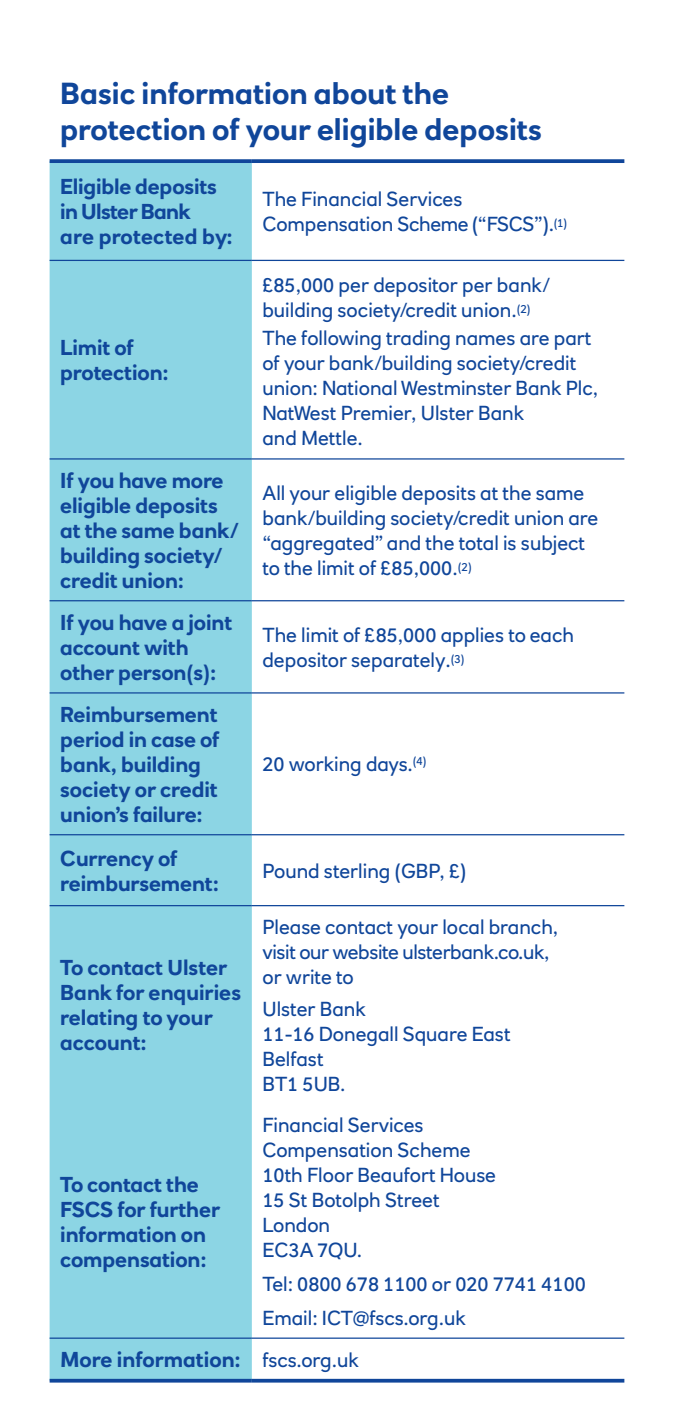
<style>
.page{position:relative;width:674px;height:1418px;background:#fff}
.page>*{position:absolute;margin:0;border:0;box-sizing:border-box;transform-origin:0 0}
.t1{font:700 30px/36px "RN House Sans";color:#10469a}
.t2{font:700 21.25px/25px "RN House Sans";letter-spacing:-.005em;color:#10469a}
.t3{font:20px/25px "RN House Sans";color:#10469a}
.s1{font-weight:400;font-size:20px}
</style>
<div class="page">
<div style="left:50px;top:163px;width:202px;height:1215px;background:#8cd5e4"></div>
<hr style="left:50px;top:260px;width:202px;height:1px;background:#10469a">
<hr style="left:252px;top:260px;width:372px;height:1px;background:#10469a">
<hr style="left:50px;top:458px;width:202px;height:1px;background:#10469a">
<hr style="left:252px;top:458px;width:372px;height:1px;background:#10469a">
<hr style="left:50px;top:600px;width:202px;height:1px;background:#10469a">
<hr style="left:252px;top:600px;width:372px;height:1px;background:#10469a">
<hr style="left:50px;top:692px;width:202px;height:1px;background:#10469a">
<hr style="left:252px;top:692px;width:372px;height:1px;background:#10469a">
<hr style="left:50px;top:834px;width:202px;height:1px;background:#10469a">
<hr style="left:252px;top:834px;width:372px;height:1px;background:#10469a">
<hr style="left:50px;top:905px;width:202px;height:1px;background:#10469a">
<hr style="left:252px;top:905px;width:372px;height:1px;background:#10469a">
<hr style="left:50px;top:1337px;width:202px;height:1px;background:#10469a">
<hr style="left:252px;top:1337px;width:372px;height:1px;background:#10469a">
<svg style="left:50px;top:159px;width:202px;height:4px"></svg>
<svg style="left:252px;top:159px;width:372px;height:4px"></svg>
<svg style="left:50px;top:1378px;width:202px;height:4px"></svg>
<svg style="left:252px;top:1378px;width:372px;height:4px"></svg>
<h1 class="t1" style="left:60px;top:75px;width:483px">Basic information about the protection of your eligible deposits</h1>
<p class="t2" style="left:60px;top:173px;width:174px">Eligible deposits in Ulster Bank<br>are protected by:</p>
<p class="t3" style="left:262px;top:186px;width:306px">The Financial Services<br>Compensation Scheme (“FSCS”).<sup>(1)</sup></p>
<p class="t2" style="left:60px;top:335px;width:110px">Limit of protection:</p>
<p class="t2" style="left:60px;top:467px;width:179px">If you have more eligible deposits at the same bank/ building society/ credit union:</p>
<p class="t2" style="left:60px;top:609px;width:173px">If you have a joint account with other person(s):</p>
<p class="t2" style="left:60px;top:701px;width:161px">Reimbursement period in case of bank, building society or credit union’s failure:</p>
<p class="t2" style="left:60px;top:845px;width:160px">Currency of reimbursement:</p>
<p class="t2" style="left:60px;top:955px;width:182px">To contact Ulster<br>Bank for enquiries relating to your account:</p>
<p class="t3" style="left:262px;top:272px;width:288px">£85,000 per depositor per bank/ building society/credit union.<sup>(2)</sup></p>
<p class="t3" style="left:262px;top:325px;width:337px">The following trading names are part of your bank/building society/credit union: National Westminster Bank Plc,<br>NatWest Premier, Ulster Bank<br>and Mettle.</p>
<p class="t3" style="left:262px;top:480px;width:337px">All your eligible deposits at the same bank/building society/credit union are “aggregated” and the total is subject to the limit of £85,000.<sup>(2)</sup></p>
<p class="t3" style="left:262px;top:622px;width:313px">The limit of £85,000 applies to each depositor separately.<sup>(3)</sup></p>
<p class="t3" style="left:262px;top:751px;width:166px">20 working days.<sup>(4)</sup></p>
<p class="t3" style="left:262px;top:858px;width:205px">Pound sterling (GBP, £)</p>
<p class="t3" style="left:262px;top:914px;width:297px">Please contact your local branch, visit our website ulsterbank.co.uk, or write to</p>
<p class="t3" style="left:262px;top:996px;width:249px">Ulster Bank<br>11-16 Donegall Square East<br>Belfast<br>BT1 5UB.</p>
<p class="t3" style="left:262px;top:1112px;width:235px">Financial Services<br>Compensation Scheme<br>10th Floor Beaufort House<br>15 St Botolph Street<br>London<br>EC3A 7QU.</p>
<p class="t3" style="left:262px;top:1266px;width:324px;line-height:34px">Tel: 0800 678 1100 or 020 7741 4100<br>Email: ICT@fscs.org.uk</p>
<p class="t2" style="left:60px;top:1347px;width:300px">More information: <span class="s1">fscs.org.uk</span></p>
<p class="t2" style="left:60px;top:1171px;width:161px">To contact the<br>FSCS for further information on compensation:</p>
</div>
